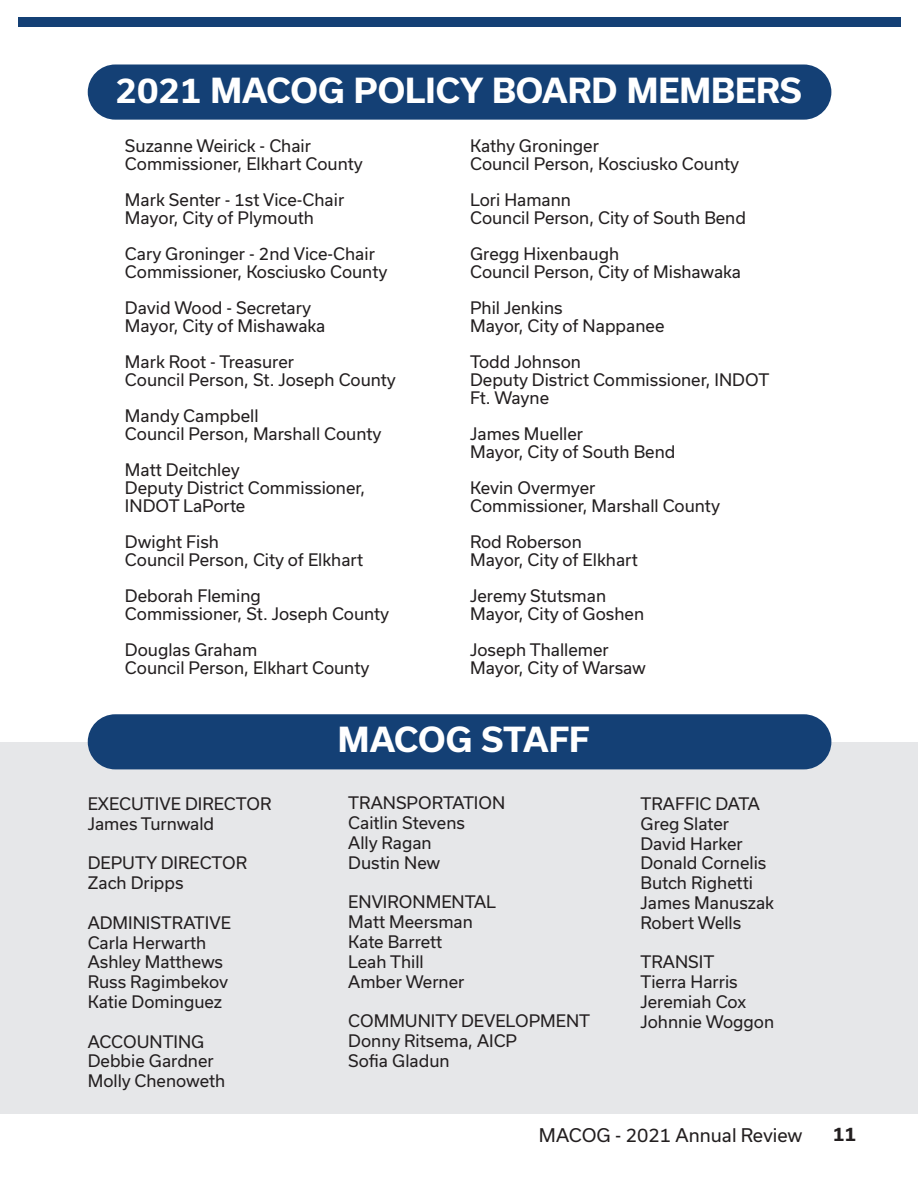
<style>
.page{position:relative;width:918px;height:1188px;background:#fff}
.page>*{position:absolute;margin:0;border:0;box-sizing:border-box;transform-origin:0 0}
.Cover_Title{font:700 33px "Usual";color:#fff}
.t1{font:18px "Usual";color:#231f20}
.t2{font:700 18px "Usual";color:#231f20}
.t3{font:16.5px/18px "Usual";color:#231f20}
</style>
<div class="page">
<div style="left:18px;top:17px;width:882px;height:10px;background:#144075"></div>
<div style="left:0;top:742px;width:918px;height:371px;background:#e6e7e9"></div>
<div style="left:88px;top:714px;width:743px;height:55px;background:#144075;border-radius:28px"></div>
<div style="left:88px;top:64px;width:743px;height:56px;background:#144075;border-radius:28px"></div>
<p class="Cover_Title" style="left:116px;top:72px;width:688px">2021 MACOG POLICY BOARD MEMBERS</p>
<p class="t3" style="left:125px;top:137px;width:188px">Suzanne Weirick - Chair</p>
<p class="t3" style="left:125px;top:155px;width:239px">Commissioner, Elkhart County</p>
<p class="t3" style="left:125px;top:191px;width:221px">Mark Senter - 1st Vice-Chair</p>
<p class="t3" style="left:125px;top:209px;width:191px">Mayor, City of Plymouth</p>
<p class="t3" style="left:125px;top:245px;width:252px">Cary Groninger - 2nd Vice-Chair</p>
<p class="t3" style="left:125px;top:263px;width:264px">Commissioner, Kosciusko County</p>
<p class="t3" style="left:125px;top:299px;width:188px">David Wood - Secretary</p>
<p class="t3" style="left:125px;top:317px;width:202px">Mayor, City of Mishawaka</p>
<p class="t3" style="left:125px;top:353px;width:171px">Mark Root - Treasurer</p>
<p class="t3" style="left:125px;top:371px;width:273px">Council Person, St. Joseph County</p>
<p class="t3" style="left:125px;top:407px;width:135px">Mandy Campbell</p>
<p class="t3" style="left:125px;top:425px;width:258px">Council Person, Marshall County</p>
<p class="t3" style="left:125px;top:461px;width:116px">Matt Deitchley</p>
<p class="t3" style="left:125px;top:479px;width:242px">Deputy District Commissioner,<br>INDOT LaPorte</p>
<p class="t3" style="left:125px;top:533px;width:96px">Dwight Fish</p>
<p class="t3" style="left:125px;top:551px;width:240px">Council Person, City of Elkhart</p>
<p class="t3" style="left:125px;top:587px;width:137px">Deborah Fleming</p>
<p class="t3" style="left:125px;top:605px;width:266px">Commissioner, St. Joseph County</p>
<p class="t3" style="left:125px;top:641px;width:134px">Douglas Graham</p>
<p class="t3" style="left:125px;top:659px;width:246px">Council Person, Elkhart County</p>
<p class="t3" style="left:470px;top:137px;width:130px">Kathy Groninger</p>
<p class="t3" style="left:470px;top:155px;width:271px">Council Person, Kosciusko County</p>
<p class="t3" style="left:470px;top:191px;width:102px">Lori Hamann</p>
<p class="t3" style="left:470px;top:209px;width:277px">Council Person, City of South Bend</p>
<p class="t3" style="left:470px;top:245px;width:151px">Gregg Hixenbaugh</p>
<p class="t3" style="left:470px;top:263px;width:272px">Council Person, City of Mishawaka</p>
<p class="t3" style="left:470px;top:299px;width:94px">Phil Jenkins</p>
<p class="t3" style="left:470px;top:317px;width:196px">Mayor, City of Nappanee</p>
<p class="t3" style="left:470px;top:353px;width:112px">Todd Johnson</p>
<p class="t3" style="left:470px;top:371px;width:301px">Deputy District Commissioner, INDOT<br>Ft. Wayne</p>
<p class="t3" style="left:470px;top:425px;width:115px">James Mueller</p>
<p class="t3" style="left:470px;top:443px;width:207px">Mayor, City of South Bend</p>
<p class="t3" style="left:470px;top:479px;width:127px">Kevin Overmyer</p>
<p class="t3" style="left:470px;top:497px;width:251px">Commissioner, Marshall County</p>
<p class="t3" style="left:470px;top:533px;width:113px">Rod Roberson</p>
<p class="t3" style="left:470px;top:551px;width:169px">Mayor, City of Elkhart</p>
<p class="t3" style="left:470px;top:587px;width:138px">Jeremy Stutsman</p>
<p class="t3" style="left:470px;top:605px;width:176px">Mayor, City of Goshen</p>
<p class="t3" style="left:470px;top:641px;width:140px">Joseph Thallemer</p>
<p class="t3" style="left:470px;top:659px;width:177px">Mayor, City of Warsaw</p>
<p class="t3" style="left:88px;top:795px;width:185px">EXECUTIVE DIRECTOR</p>
<p class="t3" style="left:88px;top:815px;width:128px">James Turnwald</p>
<p class="t3" style="left:88px;top:854px;width:161px">DEPUTY DIRECTOR</p>
<p class="t3" style="left:88px;top:874px;width:97px">Zach Dripps</p>
<p class="t3" style="left:88px;top:914px;width:145px">ADMINISTRATIVE</p>
<p class="t3" style="left:88px;top:933px;width:120px">Carla Herwarth</p>
<p class="t3" style="left:88px;top:953px;width:137px">Ashley Matthews</p>
<p class="t3" style="left:88px;top:973px;width:142px">Russ Ragimbekov</p>
<p class="t3" style="left:88px;top:993px;width:136px">Katie Dominguez</p>
<p class="t3" style="left:88px;top:1032px;width:118px">ACCOUNTING</p>
<p class="t3" style="left:88px;top:1052px;width:128px">Debbie Gardner</p>
<p class="t3" style="left:88px;top:1072px;width:139px">Molly Chenoweth</p>
<p class="Cover_Title" style="left:338px;top:721px;width:253px">MACOG STAFF</p>
<p class="t3" style="left:348px;top:794px;width:158px">TRANSPORTATION</p>
<p class="t3" style="left:348px;top:814px;width:118px">Caitlin Stevens</p>
<p class="t3" style="left:348px;top:834px;width:85px">Ally Ragan</p>
<p class="t3" style="left:348px;top:854px;width:94px">Dustin New</p>
<p class="t3" style="left:348px;top:893px;width:149px">ENVIRONMENTAL</p>
<p class="t3" style="left:348px;top:913px;width:126px">Matt Meersman</p>
<p class="t3" style="left:348px;top:933px;width:96px">Kate Barrett</p>
<p class="t3" style="left:348px;top:953px;width:77px">Leah Thill</p>
<p class="t3" style="left:348px;top:972px;width:118px">Amber Werner</p>
<p class="t3" style="left:348px;top:1012px;width:243px">COMMUNITY DEVELOPMENT</p>
<p class="t3" style="left:348px;top:1032px;width:170px">Donny Ritsema, AICP</p>
<p class="t3" style="left:348px;top:1052px;width:103px">Sofia Gladun</p>
<p class="t3" style="left:640px;top:795px;width:121px">TRAFFIC DATA</p>
<p class="t3" style="left:640px;top:815px;width:90px">Greg Slater</p>
<p class="t3" style="left:640px;top:834px;width:104px">David Harker</p>
<p class="t3" style="left:640px;top:854px;width:127px">Donald Cornelis</p>
<p class="t3" style="left:640px;top:874px;width:114px">Butch Righetti</p>
<p class="t3" style="left:640px;top:894px;width:135px">James Manuszak</p>
<p class="t3" style="left:640px;top:914px;width:102px">Robert Wells</p>
<p class="t3" style="left:640px;top:953px;width:75px">TRANSIT</p>
<p class="t3" style="left:640px;top:973px;width:99px">Tierra Harris</p>
<p class="t3" style="left:640px;top:993px;width:107px">Jeremiah Cox</p>
<p class="t3" style="left:640px;top:1013px;width:135px">Johnnie Woggon</p>
<p class="t1" style="left:539px;top:1125px;width:265px">MACOG - 2021 Annual Review</p>
<p class="t2" style="left:833px;top:1124px;width:25px">11</p>
</div>
